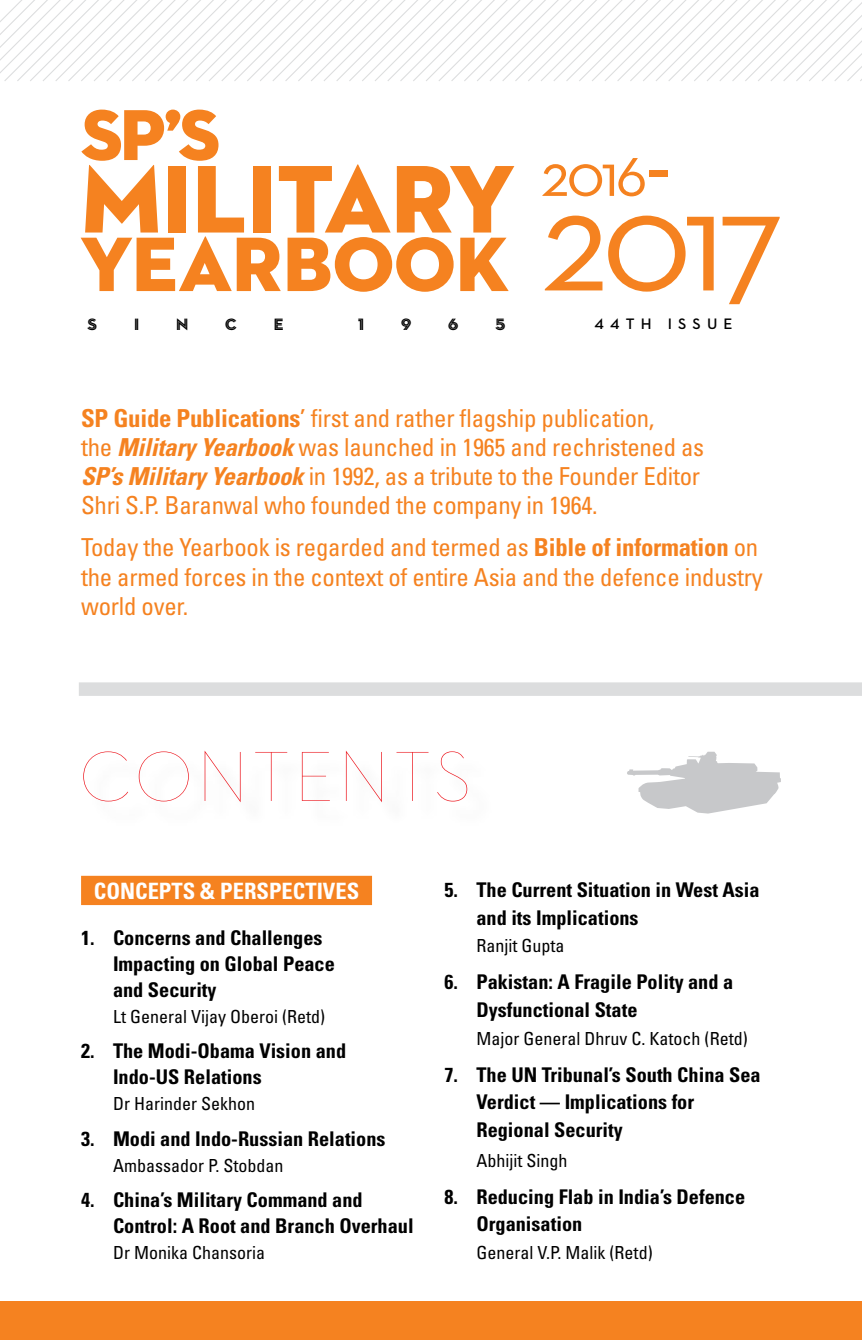
<style>
.page{position:relative;width:862px;height:1340px;background:#fff}
.page>*{position:absolute;margin:0;border:0;box-sizing:border-box;transform-origin:0 0}
.t1{font:146.25px "Neutraface 2 Text";color:#f58220}
.t2{font:97.88px "Neutraface 2 Display Titling";color:#f58220}
.t3{font:78.52px "Neutraface 2 Display Titling";color:#f58220}
.t4{font:73.35px "Neutraface 2 Display Titling";color:#f58220}
.t5{font:100 72px "Neutraface 2 Display";letter-spacing:.11em;color:#ed1d24}
.t6{font:62.1px "Neutraface 2 Text";color:#f58220}
.t7{font:condensed 24.75px/29.2px "Univers LT Std";letter-spacing:-.01em;color:#f58220}
.t8{font:700 condensed 22.5px "Univers LT Std";color:#fff}
.t9{font:700 condensed 20.25px/27.4px "Univers LT Std";color:#000}
.t10{font:condensed 18px "Univers LT Std";color:#000}
.t11{font:16.65px "Neutraface 2 Display Inline";color:#000}
.t12{font:600 15.53px "Neutraface 2 Text";letter-spacing:.4em;color:#000}
.s1{font-size:96.75px}
.s2{font-weight:700}
.s3{font-weight:700;font-style:italic}
</style>
<div class="page">
<div style="left:81px;top:875px;width:291px;height:30px;background:#f58220"></div>
<svg style="left:0;top:0;width:861px;height:81px"></svg>
<div style="left:79px;top:682px;width:782px;height:14px;background:#dcddde"></div>
<svg style="left:627px;top:751px;width:153px;height:62px"></svg>
<div style="left:0;top:1301px;width:861px;height:38px;background:#f58220"></div>
<h3 class="t4" style="left:81px;top:89px;width:141px">SP’S</h3>
<h2 class="t2" style="left:81px;top:138px;width:434px">MILITARY</h2>
<h3 class="t3" style="left:81px;top:215px;width:429px">YEARBOOK</h3>
<h3 class="t6" style="left:540px;top:136px;width:133px">2016<span class="s1">-</span></h3>
<h1 class="t1" style="left:540px;top:149px;width:244px">2017</h1>
<p class="t11" style="left:88px;top:315px;width:11px">S</p>
<p class="t11" style="left:134px;top:315px;width:7px">I</p>
<p class="t11" style="left:176px;top:315px;width:14px">N</p>
<p class="t11" style="left:225px;top:315px;width:13px">C</p>
<p class="t11" style="left:273px;top:315px;width:11px">E</p>
<p class="t11" style="left:358px;top:315px;width:8px">1</p>
<p class="t11" style="left:401px;top:315px;width:12px">9</p>
<p class="t11" style="left:448px;top:315px;width:12px">6</p>
<p class="t11" style="left:495px;top:315px;width:11px">5</p>
<p class="t12" style="left:594px;top:314px;width:140px">44TH ISSUE</p>
<p class="t7" style="left:81px;top:403px;width:624px"><span class="s2">SP Guide Publications</span>’ first and rather flagship publication,<br>the <span class="s3">Military Yearbook</span> was launched in 1965 and rechristened as <span class="s3">SP’s Military Yearbook</span> in 1992, as a tribute to the Founder Editor Shri S.P. Baranwal who founded the company in 1964.</p>
<p class="t7" style="left:81px;top:532px;width:683px">Today the Yearbook is regarded and termed as <span class="s2">Bible of information</span> on the armed forces in the context of entire Asia and the defence industry world over.</p>
<h3 class="t5" style="left:81px;top:738px;width:391px">CONTENTS</h3>
<p class="t8" style="left:94px;top:877px;width:267px">CONCEPTS &amp; PERSPECTIVES</p>
<p class="t9" style="left:113px;top:924px;width:223px;line-height:25.9px;text-indent:-32px">1. Concerns and Challenges<br>Impacting on Global Peace and Security</p>
<p class="t10" style="left:113px;top:1005px;width:213px">Lt General Vijay Oberoi (Retd)</p>
<p class="t9" style="left:113px;top:1038px;width:234px;line-height:25.9px;text-indent:-32px">2. The Modi-Obama Vision and<br>Indo-US Relations</p>
<p class="t10" style="left:113px;top:1092px;width:143px">Dr Harinder Sekhon</p>
<p class="t9" style="left:81px;top:1124px;width:306px">3. Modi and Indo-Russian Relations</p>
<p class="t10" style="left:113px;top:1153px;width:172px">Ambassador P. Stobdan</p>
<p class="t9" style="left:113px;top:1186px;width:302px;line-height:25.9px;text-indent:-32px">4. China’s Military Command and<br>Control: A Root and Branch Overhaul</p>
<p class="t10" style="left:113px;top:1241px;width:153px">Dr Monika Chansoria</p>
<p class="t9" style="left:476px;top:876px;width:284px;text-indent:-32px">5. The Current Situation in West Asia and its Implications</p>
<p class="t10" style="left:476px;top:934px;width:90px">Ranjit Gupta</p>
<p class="t9" style="left:476px;top:968px;width:258px;text-indent:-32px">6. Pakistan: A Fragile Polity and a<br>Dysfunctional State</p>
<p class="t10" style="left:476px;top:1026px;width:272px">Major General Dhruv C. Katoch (Retd)</p>
<p class="t9" style="left:476px;top:1060px;width:285px;text-indent:-32px">7. The UN Tribunal’s South China Sea<br>Verdict — Implications for<br>Regional Security</p>
<p class="t10" style="left:476px;top:1148px;width:92px">Abhijit Singh</p>
<p class="t9" style="left:476px;top:1182px;width:270px;text-indent:-32px">8. Reducing Flab in India’s Defence<br>Organisation</p>
<p class="t10" style="left:476px;top:1241px;width:178px">General V.P. Malik (Retd)</p>
</div>
